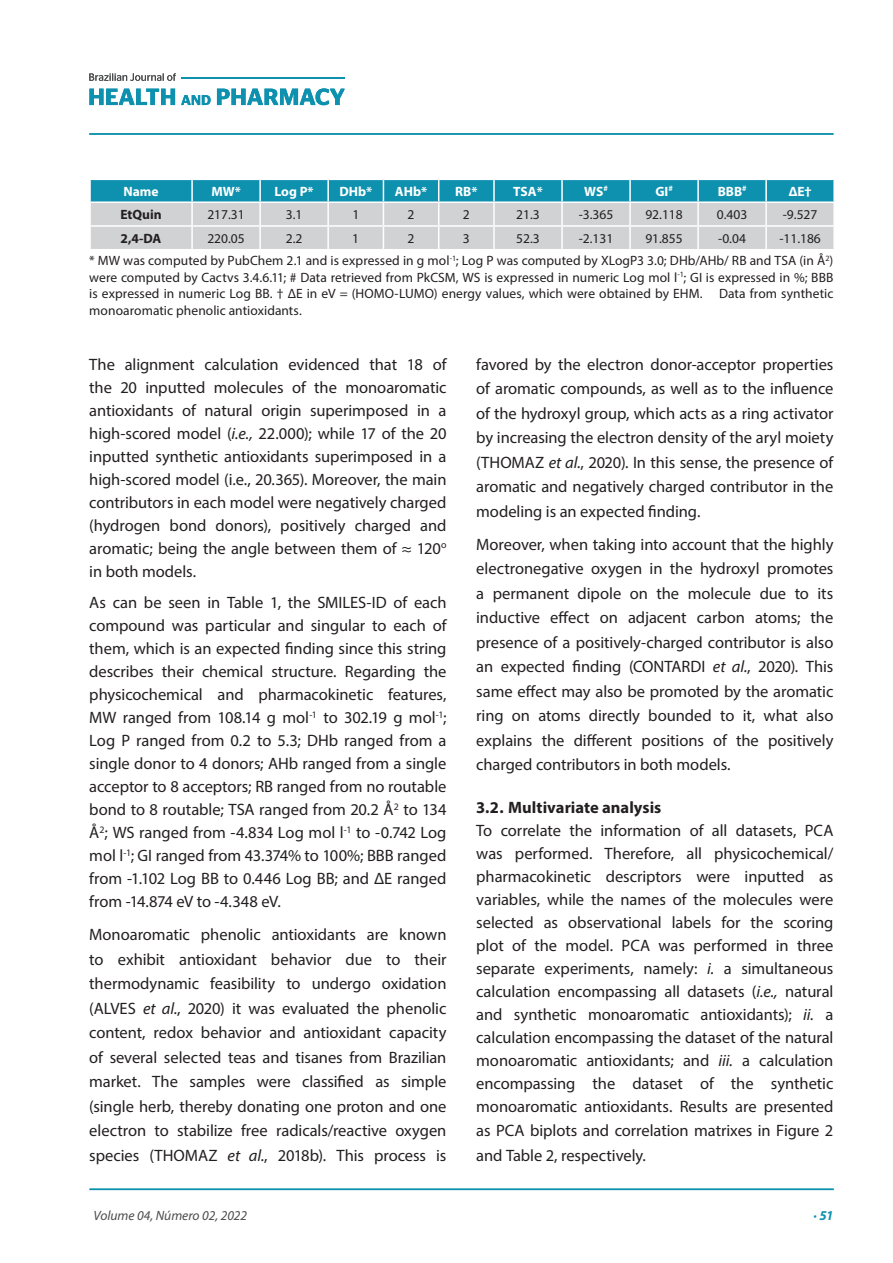
<style>
.page{position:relative;width:893px;height:1263px;background:#fff}
.page>*{position:absolute;margin:0;border:0;box-sizing:border-box;transform-origin:0 0}
.t1{font:16.5px/23px "Myriad Pro";letter-spacing:-.005em;color:#231f20;text-align:justify}
.t2{font:700 16.5px "Myriad Pro";color:#231f20}
.t3{font:13.5px/16.5px "Myriad Pro";color:#231f20}
.t4{font:700 13.5px "Myriad Pro";color:#fff}
.t5{font:italic 13.5px "Myriad Pro";color:#4b4c4d}
.t6{font:700 13.5px "Myriad Pro";color:#231f20}
.t7{font:italic 700 13.5px "Myriad Pro";color:#0e91af}
.s1{font-style:italic}
</style>
<div class="page">
<hr style="left:90px;top:1188px;width:744px;height:2px;background:#0e91af">
<hr style="left:89px;top:133px;width:744px;height:2px;background:#0e91af">
<svg style="left:89px;top:73px;width:87px;height:8px"></svg>
<svg style="left:89px;top:89px;width:86px;height:16px"></svg>
<svg style="left:181px;top:95px;width:30px;height:10px"></svg>
<svg style="left:217px;top:88px;width:127px;height:17px"></svg>
<hr style="left:181px;top:77px;width:163px;height:1px;background:#0e91af">
<svg style="left:90px;top:179px;width:744px;height:70px;background:#9ac2cc"></svg>
<hr style="left:494px;top:225px;width:68px;height:2px;background:#fff">
<hr style="left:493px;top:227px;width:2px;height:22px;background:#fff">
<hr style="left:562px;top:225px;width:68px;height:2px;background:#fff">
<hr style="left:561px;top:227px;width:2px;height:22px;background:#fff">
<hr style="left:630px;top:225px;width:68px;height:2px;background:#fff">
<hr style="left:629px;top:227px;width:2px;height:22px;background:#fff">
<hr style="left:698px;top:225px;width:68px;height:2px;background:#fff">
<hr style="left:697px;top:227px;width:2px;height:22px;background:#fff">
<hr style="left:766px;top:225px;width:69px;height:2px;background:#fff">
<hr style="left:765px;top:227px;width:2px;height:22px;background:#fff">
<hr style="left:833px;top:227px;width:2px;height:22px;background:#fff">
<p class="t4" style="left:123px;top:182px;width:37px">Name</p>
<p class="t4" style="left:211px;top:182px;width:31px">MW*</p>
<p class="t4" style="left:275px;top:182px;width:41px">Log P*</p>
<p class="t4" style="left:339px;top:182px;width:34px">DHb*</p>
<p class="t4" style="left:395px;top:182px;width:34px">AHb*</p>
<p class="t4" style="left:455px;top:182px;width:24px">RB*</p>
<p class="t4" style="left:513px;top:182px;width:31px">TSA*</p>
<p class="t4" style="left:584px;top:182px;width:25px">WS<sup>#</sup></p>
<p class="t4" style="left:655px;top:182px;width:19px">GI<sup>#</sup></p>
<p class="t4" style="left:718px;top:182px;width:30px">BBB<sup>#</sup></p>
<p class="t4" style="left:789px;top:182px;width:25px">ΔE†</p>
<p class="t6" style="left:120px;top:206px;width:43px">EtQuin</p>
<p class="t3" style="left:207px;top:206px;width:39px">217.31</p>
<p class="t3" style="left:286px;top:206px;width:18px">3.1</p>
<p class="t3" style="left:352px;top:206px;width:8px">1</p>
<p class="t3" style="left:408px;top:206px;width:8px">2</p>
<p class="t3" style="left:463px;top:206px;width:8px">2</p>
<p class="t3" style="left:516px;top:206px;width:25px">21.3</p>
<p class="t3" style="left:579px;top:206px;width:36px">-3.365</p>
<p class="t3" style="left:645px;top:206px;width:39px">92.118</p>
<p class="t3" style="left:717px;top:206px;width:32px">0.403</p>
<p class="t3" style="left:783px;top:206px;width:36px">-9.527</p>
<p class="t6" style="left:121px;top:230px;width:42px">2,4-DA</p>
<p class="t3" style="left:207px;top:230px;width:39px">220.05</p>
<p class="t3" style="left:286px;top:230px;width:18px">2.2</p>
<p class="t3" style="left:352px;top:230px;width:8px">1</p>
<p class="t3" style="left:408px;top:230px;width:8px">2</p>
<p class="t3" style="left:463px;top:230px;width:8px">3</p>
<p class="t3" style="left:516px;top:230px;width:25px">52.3</p>
<p class="t3" style="left:579px;top:230px;width:36px">-2.131</p>
<p class="t3" style="left:645px;top:230px;width:39px">91.855</p>
<p class="t3" style="left:718px;top:230px;width:29px">-0.04</p>
<p class="t3" style="left:89px;top:227px;width:746px;line-height:22.4px;text-indent:690px">-11.186<br>* MW was computed by PubChem 2.1 and is expressed in g mol<sup>-1</sup>; Log P was computed by XLogP3 3.0; DHb/AHb/ RB and TSA (in Å<sup>2</sup>)</p>
<p class="t3" style="left:89px;top:269px;width:746px;text-align:justify">were computed by Cactvs 3.4.6.11; # Data retrieved from PkCSM, WS is expressed in numeric Log mol l<sup>-1</sup>; GI is expressed in %; BBB is expressed in numeric Log BB. † ΔE in eV = (HOMO-LUMO) energy values, which were obtained by EHM. Data from synthetic monoaromatic phenolic antioxidants.</p>
<p class="t1" style="left:89px;top:352px;width:359px">The alignment calculation evidenced that 18 of the 20 inputted molecules of the monoaromatic antioxidants of natural origin superimposed in a high-scored model (<span class="s1">i.e.,</span> 22.000); while 17 of the 20 inputted synthetic antioxidants superimposed in a high-scored model (i.e., 20.365). Moreover, the main contributors in each model were negatively charged (hydrogen bond donors), positively charged and aromatic; being the angle between them of ≈ 120<sup>o </sup>in both models.</p>
<p class="t1" style="left:89px;top:591px;width:359px">As can be seen in Table 1, the SMILES-ID of each compound was particular and singular to each of them, which is an expected finding since this string describes their chemical structure. Regarding the physicochemical and pharmacokinetic features, MW ranged from 108.14 g mol<sup>-1</sup> to 302.19 g mol<sup>-1</sup>; Log P ranged from 0.2 to 5.3; DHb ranged from a single donor to 4 donors; AHb ranged from a single acceptor to 8 acceptors; RB ranged from no routable bond to 8 routable; TSA ranged from 20.2 Å<sup>2</sup> to 134<br>Å<sup>2</sup>; WS ranged from -4.834 Log mol l<sup>-1</sup> to -0.742 Log mol l<sup>-1</sup>; GI ranged from 43.374% to 100%; BBB ranged from -1.102 Log BB to 0.446 Log BB; and ΔE ranged from -14.874 eV to -4.348 eV.</p>
<p class="t1" style="left:89px;top:922px;width:359px;line-height:24.5px">Monoaromatic phenolic antioxidants are known to exhibit antioxidant behavior due to their thermodynamic feasibility to undergo oxidation (ALVES <span class="s1">et al.</span>, 2020) it was evaluated the phenolic content, redox behavior and antioxidant capacity of several selected teas and tisanes from Brazilian market. The samples were classified as simple (single herb, thereby donating one proton and one electron to stabilize free radicals/reactive oxygen species (THOMAZ <span class="s1">et al.</span>, 2018b). This process is</p>
<p class="t1" style="left:476px;top:351px;width:359px;line-height:24.5px">favored by the electron donor-acceptor properties of aromatic compounds, as well as to the influence of the hydroxyl group, which acts as a ring activator by increasing the electron density of the aryl moiety (THOMAZ <span class="s1">et al.</span>, 2020). In this sense, the presence of aromatic and negatively charged contributor in the modeling is an expected finding.</p>
<p class="t1" style="left:476px;top:531px;width:359px;line-height:24.5px">Moreover, when taking into account that the highly electronegative oxygen in the hydroxyl promotes a permanent dipole on the molecule due to its inductive effect on adjacent carbon atoms; the presence of a positively-charged contributor is also an expected finding (CONTARDI <span class="s1">et al.</span>, 2020). This same effect may also be promoted by the aromatic ring on atoms directly bounded to it, what also explains the different positions of the positively charged contributors in both models.</p>
<p class="t2" style="left:476px;top:796px;width:187px">3.2. Multivariate analysis</p>
<p class="t1" style="left:476px;top:819px;width:359px">To correlate the information of all datasets, PCA was performed. Therefore, all physicochemical/ pharmacokinetic descriptors were inputted as variables, while the names of the molecules were selected as observational labels for the scoring plot of the model. PCA was performed in three separate experiments, namely: <span class="s1">i.</span> a simultaneous calculation encompassing all datasets (<span class="s1">i.e.,</span> natural and synthetic monoaromatic antioxidants); <span class="s1">ii.</span> a calculation encompassing the dataset of the natural monoaromatic antioxidants; and <span class="s1">iii.</span> a calculation encompassing the dataset of the synthetic monoaromatic antioxidants. Results are presented</p>
<p class="t1" style="left:476px;top:1118px;width:359px;line-height:24.5px">as PCA biplots and correlation matrixes in Figure 2 and Table 2, respectively.</p>
<p class="t5" style="left:94px;top:1207px;width:155px">Volume 04, Número 02, 2022</p>
<p class="t7" style="left:813px;top:1207px;width:22px">· 51</p>
</div>
